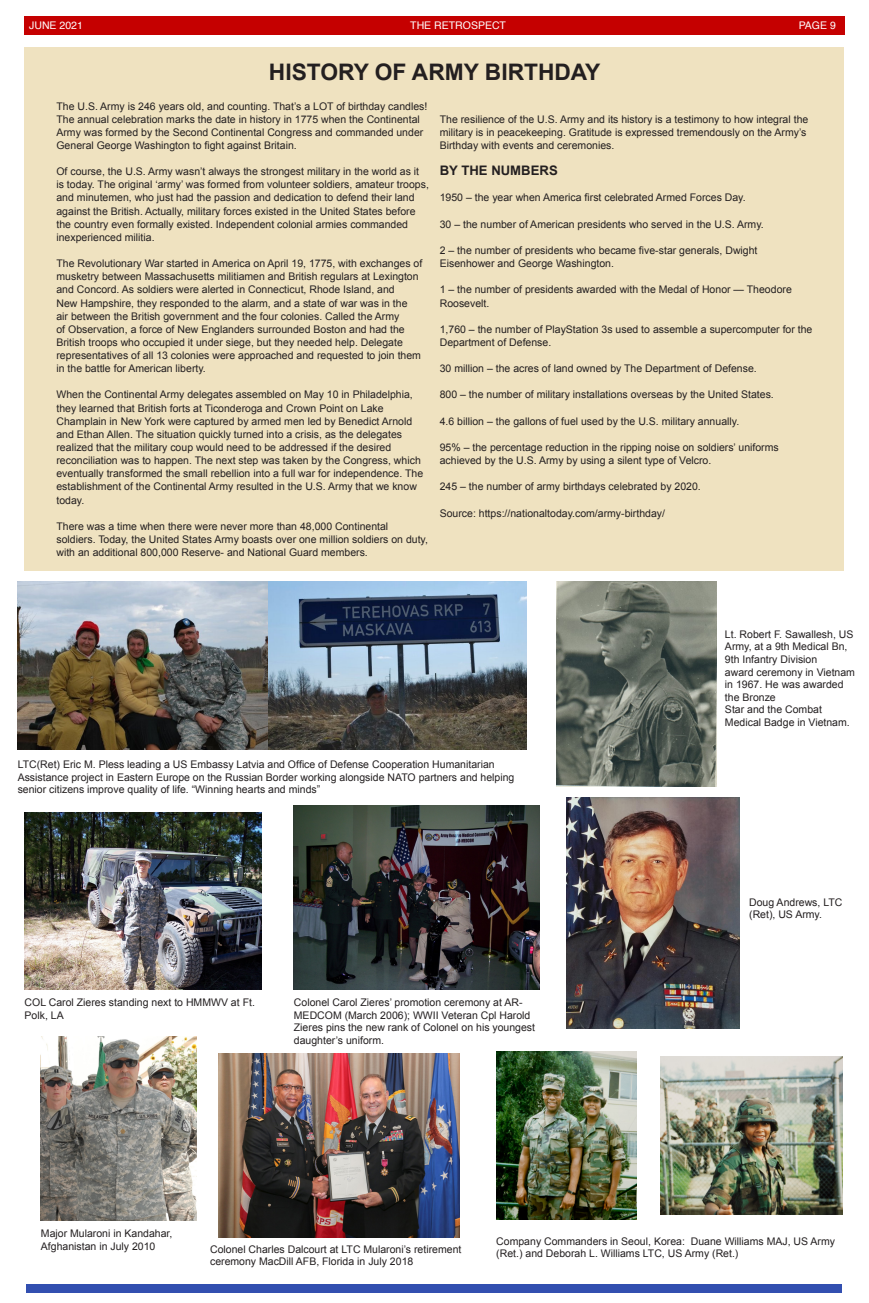
<style>
.page{position:relative;width:869px;height:1303px;background:#fff}
.page>*{position:absolute;margin:0;border:0;box-sizing:border-box;transform-origin:0 0}
.t1{font:700 22.75px "Arial";color:#231f20}
.t2{font:700 13.12px "Arial";color:#231f20}
.t3{font:10.5px/13.1px "Arial";color:#231f20}
.t4{font:10.5px "Helvetica";color:#fff}
</style>
<div class="page">
<div style="left:24px;top:16px;width:820px;height:19px;background:#c50000"></div>
<div style="left:27px;top:1283px;width:814px;height:9px;background:#324fb0"></div>
<div style="left:25px;top:47px;width:818px;height:523px;background:#efe2c0"></div>
<img style="left:18px;top:581px;width:508px;height:168px">
<img style="left:556px;top:581px;width:160px;height:205px">
<img style="left:25px;top:812px;width:236px;height:177px">
<img style="left:294px;top:805px;width:245px;height:184px">
<img style="left:41px;top:1036px;width:155px;height:184px">
<img style="left:218px;top:1053px;width:241px;height:183px">
<img style="left:496px;top:1051px;width:140px;height:168px">
<img style="left:660px;top:1056px;width:181px;height:158px">
<img style="left:566px;top:797px;width:172px;height:230px">
<p class="t4" style="left:29px;top:18px;width:55px">JUNE 2021</p>
<p class="t4" style="left:410px;top:18px;width:97px">THE RETROSPECT</p>
<p class="t4" style="left:798px;top:18px;width:39px">PAGE 9</p>
<p class="t1" style="left:269px;top:57px;width:333px">HISTORY OF ARMY BIRTHDAY</p>
<p class="t3" style="left:56px;top:99px;width:372px">The U.S. Army is 246 years old, and counting. That’s a LOT of birthday candles!<br>The annual celebration marks the date in history in 1775 when the Continental Army was formed by the Second Continental Congress and commanded under General George Washington to fight against Britain.</p>
<p class="t3" style="left:56px;top:165px;width:374px">Of course, the U.S. Army wasn’t always the strongest military in the world as it is today. The original ‘army’ was formed from volunteer soldiers, amateur troops, and minutemen, who just had the passion and dedication to defend their land against the British. Actually, military forces existed in the United States before the country even formally existed. Independent colonial armies commanded inexperienced militia.</p>
<p class="t3" style="left:56px;top:257px;width:367px">The Revolutionary War started in America on April 19, 1775, with exchanges of musketry between Massachusetts militiamen and British regulars at Lexington and Concord. As soldiers were alerted in Connecticut, Rhode Island, and<br>New Hampshire, they responded to the alarm, and a state of war was in the<br>air between the British government and the four colonies. Called the Army<br>of Observation, a force of New Englanders surrounded Boston and had the British troops who occupied it under siege, but they needed help. Delegate representatives of all 13 colonies were approached and requested to join them in the battle for American liberty.</p>
<p class="t3" style="left:56px;top:388px;width:368px">When the Continental Army delegates assembled on May 10 in Philadelphia, they learned that British forts at Ticonderoga and Crown Point on Lake Champlain in New York were captured by armed men led by Benedict Arnold and Ethan Allen. The situation quickly turned into a crisis, as the delegates realized that the military coup would need to be addressed if the desired reconciliation was to happen. The next step was taken by the Congress, which eventually transformed the small rebellion into a full war for independence. The establishment of the Continental Army resulted in the U.S. Army that we know today.</p>
<p class="t3" style="left:56px;top:519px;width:373px">There was a time when there were never more than 48,000 Continental soldiers. Today, the United States Army boasts over one million soldiers on duty, with an additional 800,000 Reserve- and National Guard members.</p>
<p class="t3" style="left:439px;top:112px;width:370px">The resilience of the U.S. Army and its history is a testimony to how integral the military is in peacekeeping. Gratitude is expressed tremendously on the Army’s<br>Birthday with events and ceremonies.</p>
<p class="t2" style="left:439px;top:162px;width:119px">BY THE NUMBERS</p>
<p class="t3" style="left:439px;top:191px;width:307px">1950 – the year when America first celebrated Armed Forces Day.</p>
<p class="t3" style="left:439px;top:217px;width:325px">30 – the number of American presidents who served in the U.S. Army.</p>
<p class="t3" style="left:439px;top:244px;width:319px">2 – the number of presidents who became five-star generals, Dwight<br>Eisenhower and George Washington.</p>
<p class="t3" style="left:439px;top:283px;width:353px">1 – the number of presidents awarded with the Medal of Honor — Theodore<br>Roosevelt.</p>
<p class="t3" style="left:439px;top:322px;width:374px">1,760 – the number of PlayStation 3s used to assemble a supercomputer for the<br>Department of Defense.</p>
<p class="t3" style="left:439px;top:362px;width:318px">30 million – the acres of land owned by The Department of Defense.</p>
<p class="t3" style="left:439px;top:388px;width:335px">800 – the number of military installations overseas by the United States.</p>
<p class="t3" style="left:439px;top:414px;width:301px">4.6 billion – the gallons of fuel used by the U.S. military annually.</p>
<p class="t3" style="left:439px;top:441px;width:340px">95% – the percentage reduction in the ripping noise on soldiers’ uniforms achieved by the U.S. Army by using a silent type of Velcro.</p>
<p class="t3" style="left:439px;top:480px;width:262px">245 – the number of army birthdays celebrated by 2020.</p>
<p class="t3" style="left:439px;top:506px;width:227px">Source: https://nationaltoday.com/army-birthday/</p>
<p class="t3" style="left:18px;top:758px;width:498px;line-height:12.6px">LTC(Ret) Eric M. Pless leading a US Embassy Latvia and Office of Defense Cooperation Humanitarian<br>Assistance project in Eastern Europe on the Russian Border working alongside NATO partners and helping senior citizens improve quality of life. “Winning hearts and minds”</p>
<p class="t3" style="left:25px;top:995px;width:232px;line-height:12.6px">COL Carol Zieres standing next to HMMWV at Ft.<br>Polk, LA</p>
<p class="t3" style="left:294px;top:995px;width:243px;line-height:12.6px">Colonel Carol Zieres’ promotion ceremony at AR-MEDCOM (March 2006); WWII Veteran Cpl Harold Zieres pins the new rank of Colonel on his youngest daughter’s uniform.</p>
<p class="t3" style="left:724px;top:627px;width:130px;line-height:12.6px">Lt. Robert F. Sawallesh, US<br>Army, at a 9th Medical Bn,<br>9th Infantry Division</p>
<p class="t3" style="left:724px;top:665px;width:131px;line-height:12.6px">award ceremony in Vietnam in 1967. He was awarded the Bronze</p>
<p class="t3" style="left:724px;top:703px;width:126px;line-height:12.6px">Star and the Combat<br>Medical Badge in Vietnam.</p>
<p class="t3" style="left:748px;top:895px;width:95px;line-height:12.6px">Doug Andrews, LTC (Ret), US Army.</p>
<p class="t3" style="left:41px;top:1227px;width:133px;line-height:12.6px">Major Mularoni in Kandahar,<br>Afghanistan in July 2010</p>
<p class="t3" style="left:210px;top:1242px;width:253px;line-height:12.6px">Colonel Charles Dalcourt at LTC Mularoni’s retirement ceremony MacDill AFB, Florida in July 2018</p>
<p class="t3" style="left:496px;top:1234px;width:340px;line-height:12.6px">Company Commanders in Seoul, Korea: Duane Williams MAJ, US Army (Ret.) and Deborah L. Williams LTC, US Army (Ret.)</p>
</div>
